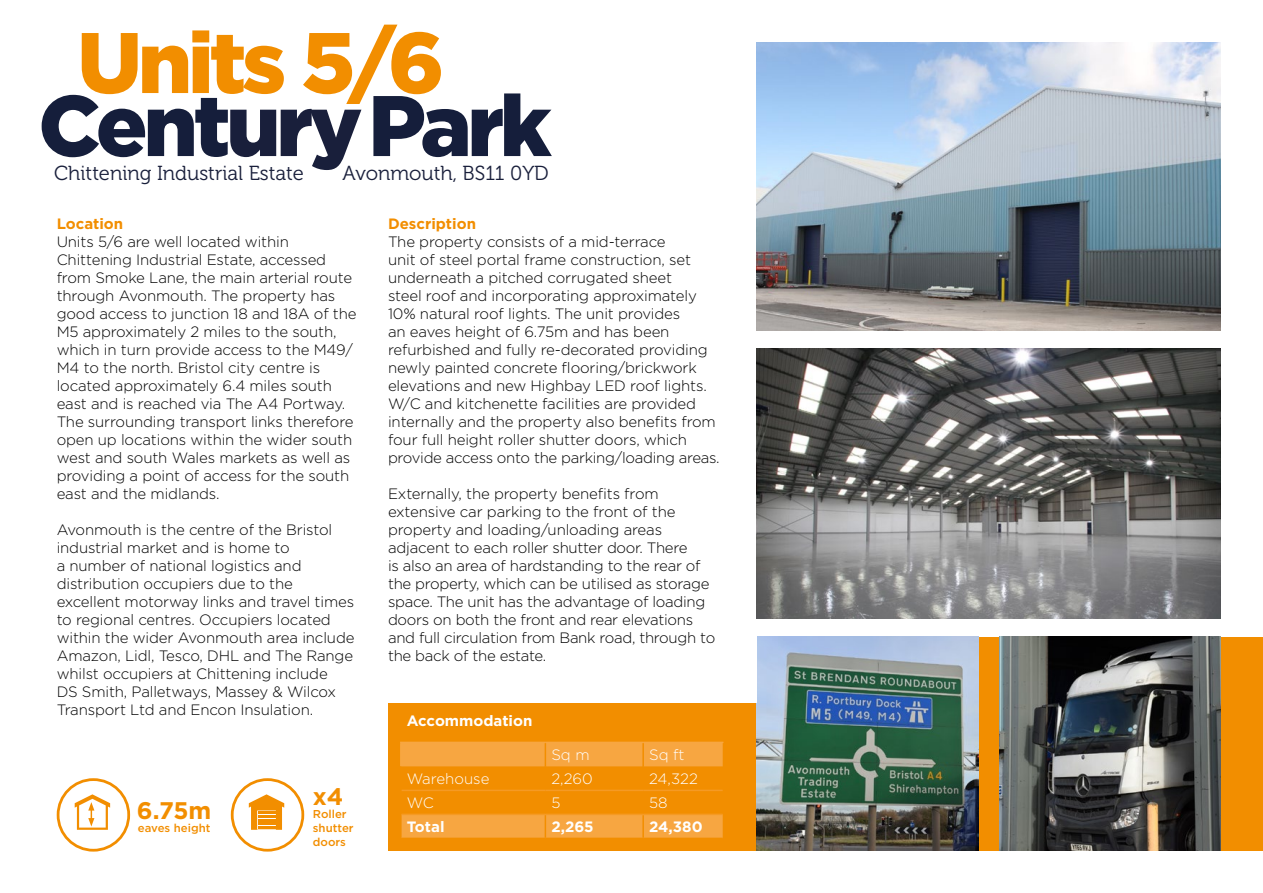
<style>
.page{position:relative;width:1263px;height:893px;background:#fff}
.page>*{position:absolute;margin:0;border:0;box-sizing:border-box;transform-origin:0 0}
.t1{font:900 85.8px/63px "Gotham";letter-spacing:-.05em;color:#f28e00}
.t2{font:700 24px "Gotham";color:#f28e00}
.t3{font:20.25px "Museo 300";color:#191f3b}
.t4{font:300 15px/18px "Gotham";letter-spacing:-.01em;color:#000}
.t5{font:300 15px "Gotham";color:#fff}
.t6{font:700 15px "Gotham";color:#fff}
.t7{font:700 15px "Gotham";color:#f28e00}
.t8{font:500 11.4px/13.6px "Gotham";color:#f28e00}
.s1{color:#151e3b}
.s2{color:#191f3b}
</style>
<div class="page">
<div style="left:388px;top:637px;width:875px;height:213px;background:#f28e00"></div>
<img style="left:757px;top:349px;width:463px;height:269px">
<img style="left:757px;top:43px;width:463px;height:288px">
<img style="left:757px;top:637px;width:221px;height:213px">
<img style="left:999px;top:637px;width:221px;height:213px">
<hr style="left:400px;top:742px;width:145px;height:1px;background:#f7a641">
<hr style="left:400px;top:743px;width:2px;height:23px;background:#f7a641">
<svg style="left:401px;top:742px;width:322px;height:96px"></svg>
<hr style="left:642px;top:815px;width:2px;height:23px;background:#f28e00">
<hr style="left:402px;top:790px;width:143px;height:1px;background:#f59a24">
<hr style="left:545px;top:790px;width:98px;height:1px;background:#f59a24">
<hr style="left:643px;top:790px;width:80px;height:1px;background:#f59a24">
<hr style="left:402px;top:814px;width:143px;height:1px;background:#f59a24">
<hr style="left:545px;top:814px;width:98px;height:1px;background:#f59a24">
<hr style="left:643px;top:814px;width:80px;height:1px;background:#f59a24">
<div style="left:375px;top:630px;width:382px;height:73px;background:#fff"></div>
<div style="left:57px;top:778px;width:73px;height:74px;border:3px solid #f28e00;border-radius:50%"></div>
<svg style="left:75px;top:794px;width:35px;height:36px"></svg>
<div style="left:231px;top:778px;width:73px;height:74px;border:3px solid #f28e00;border-radius:50%"></div>
<svg style="left:249px;top:794px;width:35px;height:36px"></svg>
<hr style="left:258px;top:815px;width:17px;height:3px;background:#f28e00">
<hr style="left:258px;top:811px;width:17px;height:3px;background:#f28e00">
<h1 class="t1" style="left:38px;top:30px;width:515px;text-indent:39px">Units 5/6<br><span class="s1">Cent</span><span class="s2">ury</span> <span class="s1">Park</span></h1>
<h3 class="t3" style="left:54px;top:162px;width:251px">Chittening Industrial Estate</h3>
<h3 class="t3" style="left:342px;top:162px;width:208px">Avonmouth, BS11 0YD</h3>
<p class="t7" style="left:57px;top:214px;width:68px">Location</p>
<p class="t4" style="left:57px;top:233px;width:301px">Units 5/6 are well located within Chittening Industrial Estate, accessed from Smoke Lane, the main arterial route through Avonmouth. The property has good access to junction 18 and 18A of the M5 approximately 2 miles to the south, which in turn provide access to the M49/ M4 to the north. Bristol city centre is located approximately 6.4 miles south east and is reached via The A4 Portway.<br>The surrounding transport links therefore open up locations within the wider south west and south Wales markets as well as providing a point of access for the south east and the midlands.</p>
<p class="t4" style="left:57px;top:521px;width:299px">Avonmouth is the centre of the Bristol industrial market and is home to<br>a number of national logistics and distribution occupiers due to the excellent motorway links and travel times to regional centres. Occupiers located within the wider Avonmouth area include Amazon, Lidl, Tesco, DHL and The Range whilst occupiers at Chittening include<br>DS Smith, Palletways, Massey &amp; Wilcox Transport Ltd and Encon Insulation.</p>
<p class="t6" style="left:407px;top:711px;width:127px">Accommodation</p>
<p class="t7" style="left:388px;top:214px;width:90px">Description</p>
<p class="t4" style="left:388px;top:233px;width:333px">The property consists of a mid-terrace<br>unit of steel portal frame construction, set underneath a pitched corrugated sheet<br>steel roof and incorporating approximately 10% natural roof lights. The unit provides<br>an eaves height of 6.75m and has been refurbished and fully re-decorated providing newly painted concrete flooring/brickwork elevations and new Highbay LED roof lights.<br>W/C and kitchenette facilities are provided internally and the property also benefits from four full height roller shutter doors, which provide access onto the parking/loading areas.</p>
<p class="t4" style="left:388px;top:485px;width:329px">Externally, the property benefits from extensive car parking to the front of the property and loading/unloading areas adjacent to each roller shutter door. There<br>is also an area of hardstanding to the rear of the property, which can be utilised as storage space. The unit has the advantage of loading doors on both the front and rear elevations and full circulation from Bank road, through to the back of the estate.</p>
<h2 class="t2" style="left:137px;top:794px;width:76px">6.75m</h2>
<p class="t8" style="left:138px;top:821px;width:74px">eaves height</p>
<h2 class="t2" style="left:313px;top:780px;width:32px">x4</h2>
<p class="t8" style="left:313px;top:807px;width:42px">Roller shutter doors</p>
<p class="t5" style="left:551px;top:746px;width:40px">Sq m</p>
<p class="t5" style="left:649px;top:746px;width:37px">Sq ft</p>
<p class="t5" style="left:407px;top:770px;width:84px">Warehouse</p>
<p class="t5" style="left:551px;top:770px;width:43px">2,260</p>
<p class="t5" style="left:649px;top:770px;width:50px">24,322</p>
<p class="t5" style="left:407px;top:794px;width:29px">WC</p>
<p class="t5" style="left:551px;top:794px;width:11px">5</p>
<p class="t5" style="left:649px;top:794px;width:20px">58</p>
<p class="t6" style="left:407px;top:817px;width:39px">Total</p>
<p class="t6" style="left:551px;top:817px;width:44px">2,265</p>
<p class="t6" style="left:649px;top:817px;width:55px">24,380</p>
</div>
